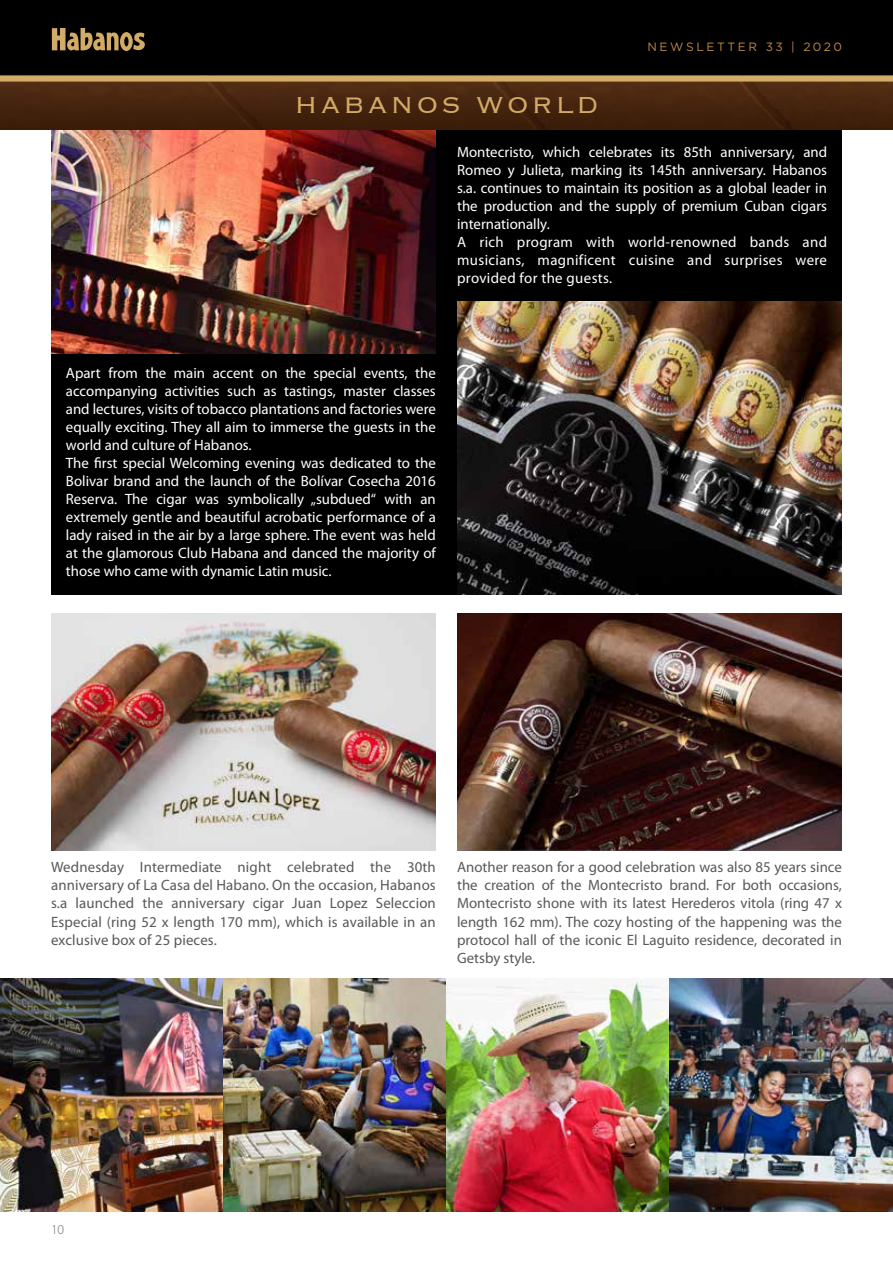
<style>
.page{position:relative;width:893px;height:1263px;background:#fff}
.page>*{position:absolute;margin:0;border:0;box-sizing:border-box;transform-origin:0 0}
.t1{font:300 30px "Copperplate";letter-spacing:.1em;color:#d2ab67}
.t2{font:15px/18px "Myriad Pro";color:#fff}
.t3{font:15px/18px "Myriad Pro";color:#58595b;text-align:justify}
.t4{font:300 13.5px "Myriad Pro";color:#6d6e71}
.t5{font:12px "Gotham Pro";letter-spacing:.22em;color:#bb8b4a}
</style>
<div class="page">
<div style="left:0;top:0;width:893px;height:75px;background:#000"></div>
<svg style="left:52px;top:28px;width:93px;height:23px"></svg>
<div style="left:51px;top:128px;width:791px;height:466px;background:#000"></div>
<img style="left:51px;top:613px;width:385px;height:237px">
<img style="left:457px;top:302px;width:385px;height:292px">
<img style="left:51px;top:130px;width:385px;height:223px">
<img style="left:457px;top:613px;width:385px;height:237px">
<img style="left:0;top:978px;width:893px;height:234px">
<img style="left:0;top:82px;width:893px;height:48px">
<div style="left:0;top:76px;width:893px;height:6px;background:#d2ab67"></div>
<h1 class="t1" style="left:295px;top:86px;width:305px">HABANOS WORLD</h1>
<p class="t5" style="left:647px;top:40px;width:196px">NEWSLETTER 33 | 2020</p>
<p class="t2" style="left:457px;top:143px;width:371px">Montecristo, which celebrates its 85th anniversary, and Romeo y Julieta, marking its 145th anniversary. Habanos s.a. continues to maintain its position as a global leader in the production and the supply of premium Cuban cigars internationally.<br>A rich program with world-renowned bands and musicians, magnificent cuisine and surprises were provided for the guests.</p>
<p class="t2" style="left:66px;top:364px;width:371px">Apart from the main accent on the special events, the accompanying activities such as tastings, master classes and lectures, visits of tobacco plantations and factories were equally exciting. They all aim to immerse the guests in the world and culture of Habanos.<br>The first special Welcoming evening was dedicated to the Bolivar brand and the launch of the Bolívar Cosecha 2016<br>Reserva. The cigar was symbolically „subdued“ with an extremely gentle and beautiful acrobatic performance of a lady raised in the air by a large sphere. The event was held at the glamorous Club Habana and danced the majority of those who came with dynamic Latin music.</p>
<p class="t3" style="left:51px;top:859px;width:386px">Wednesday Intermediate night celebrated the 30th anniversary of La Casa del Habano. On the occasion, Habanos s.a launched the anniversary cigar Juan Lopez Seleccion Especial (ring 52 x length 170 mm), which is available in an exclusive box of 25 pieces.</p>
<p class="t3" style="left:457px;top:859px;width:386px">Another reason for a good celebration was also 85 years since the creation of the Montecristo brand. For both occasions, Montecristo shone with its latest Herederos vitola (ring 47 x length 162 mm). The cozy hosting of the happening was the protocol hall of the iconic El Laguito residence, decorated in Getsby style.</p>
<p class="t4" style="left:51px;top:1222px;width:15px">10</p>
</div>
